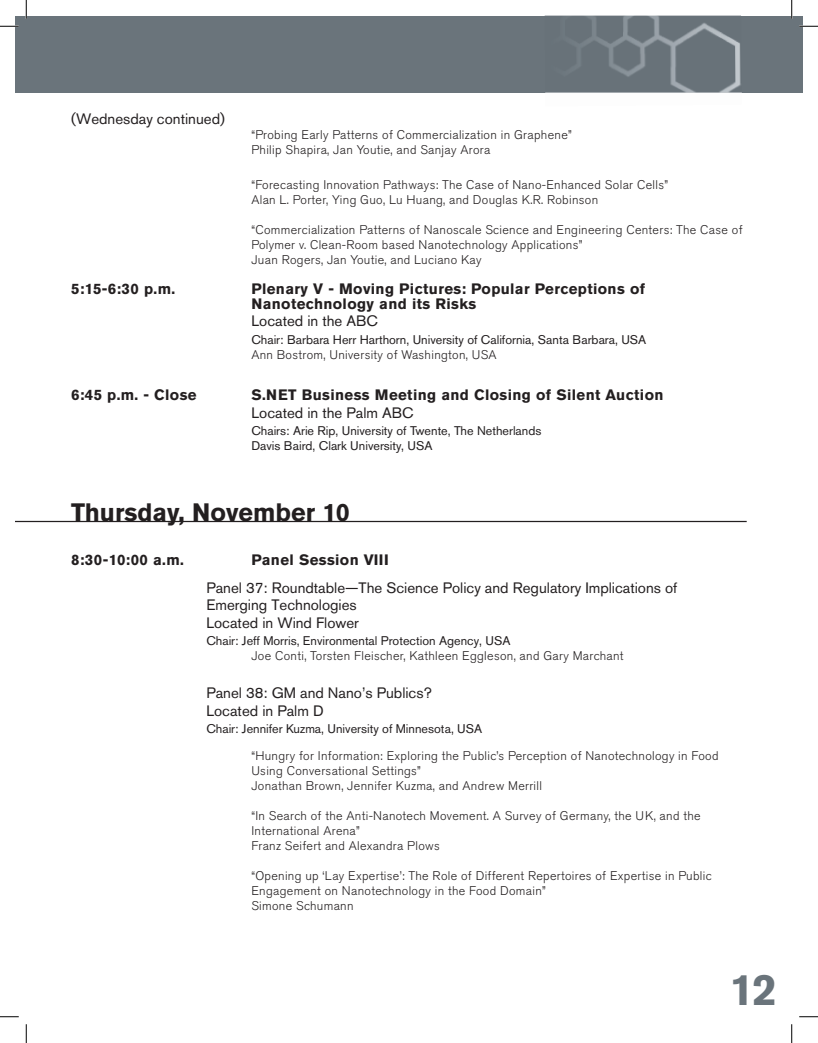
<style>
.page{position:relative;width:818px;height:1043px;background:#fff}
.page>*{position:absolute;margin:0;border:0;box-sizing:border-box;transform-origin:0 0}
.t1{font:700 43.75px "Akzidenz Grotesk Pro";color:#6a747b}
.t2{font:700 25px "Akzidenz Grotesk Pro";color:#231f20}
.t3{font:15px/17.5px "Akzidenz Grotesk Pro";color:#231f20}
.t4{font:700 15px/15px "Akzidenz Grotesk Pro";letter-spacing:.025em;color:#231f20}
.t5{font:300 12.5px/15px "Akzidenz Grotesk Pro";letter-spacing:.025em;color:#231f20}
.t6{font:12.5px/15px "Akzidenz Grotesk Pro";color:#231f20}
</style>
<div class="page">
<div style="left:16px;top:16px;width:786px;height:76px;background:#6a747b"></div>
<hr style="left:15px;top:521px;width:731px;height:1px;background:#231f20">
<img style="left:544px;top:15px;width:197px;height:78px">
<img style="left:544px;top:16px;width:197px;height:76px">
<svg style="left:0;top:25px;width:19px;height:2px"></svg>
<svg style="left:799px;top:25px;width:19px;height:2px"></svg>
<svg style="left:0;top:1016px;width:19px;height:1px"></svg>
<svg style="left:799px;top:1016px;width:19px;height:1px"></svg>
<svg style="left:25px;top:0;width:2px;height:19px"></svg>
<svg style="left:25px;top:1024px;width:2px;height:18px"></svg>
<svg style="left:791px;top:0;width:1px;height:19px"></svg>
<svg style="left:791px;top:1024px;width:1px;height:18px"></svg>
<p class="t3" style="left:71px;top:110px;width:155px">(Wednesday continued)</p>
<p class="t5" style="left:251px;top:127px;width:322px">“Probing Early Patterns of Commercialization in Graphene”<br>Philip Shapira, Jan Youtie, and Sanjay Arora</p>
<p class="t5" style="left:251px;top:177px;width:418px">“Forecasting Innovation Pathways: The Case of Nano-Enhanced Solar Cells”<br>Alan L. Porter, Ying Guo, Lu Huang, and Douglas K.R. Robinson</p>
<p class="t5" style="left:251px;top:222px;width:492px">“Commercialization Patterns of Nanoscale Science and Engineering Centers: The Case of<br>Polymer v. Clean-Room based Nanotechnology Applications”<br>Juan Rogers, Jan Youtie, and Luciano Kay</p>
<p class="t4" style="left:71px;top:281px;width:105px">5:15-6:30 p.m.</p>
<p class="t4" style="left:251px;top:281px;width:395px">Plenary V - Moving Pictures: Popular Perceptions of<br>Nanotechnology and its Risks</p>
<p class="t3" style="left:251px;top:312px;width:128px">Located in the ABC</p>
<p class="t6" style="left:251px;top:332px;width:396px">Chair: Barbara Herr Harthorn, University of California, Santa Barbara, USA</p>
<p class="t5" style="left:251px;top:347px;width:247px">Ann Bostrom, University of Washington, USA</p>
<p class="t4" style="left:71px;top:387px;width:127px">6:45 p.m. - Close</p>
<p class="t4" style="left:251px;top:387px;width:413px">S.NET Business Meeting and Closing of Silent Auction</p>
<p class="t3" style="left:251px;top:403px;width:164px">Located in the Palm ABC</p>
<p class="t6" style="left:251px;top:423px;width:291px">Chairs: Arie Rip, University of Twente, The Netherlands<br>Davis Baird, Clark University, USA</p>
<h2 class="t2" style="left:71px;top:496px;width:280px">Thursday, November 10</h2>
<p class="t4" style="left:71px;top:551px;width:114px">8:30-10:00 a.m.</p>
<p class="t4" style="left:251px;top:551px;width:139px">Panel Session VIII</p>
<p class="t3" style="left:206px;top:578px;width:472px">Panel 37: Roundtable—The Science Policy and Regulatory Implications of<br>Emerging Technologies<br>Located in Wind Flower</p>
<p class="t6" style="left:206px;top:633px;width:306px">Chair: Jeff Morris, Environmental Protection Agency, USA</p>
<p class="t5" style="left:251px;top:648px;width:374px">Joe Conti, Torsten Fleischer, Kathleen Eggleson, and Gary Marchant</p>
<p class="t3" style="left:206px;top:684px;width:227px">Panel 38: GM and Nano’s Publics?<br>Located in Palm D</p>
<p class="t6" style="left:206px;top:721px;width:277px">Chair: Jennifer Kuzma, University of Minnesota, USA</p>
<p class="t5" style="left:251px;top:747px;width:468px">“Hungry for Information: Exploring the Public’s Perception of Nanotechnology in Food<br>Using Conversational Settings”<br>Jonathan Brown, Jennifer Kuzma, and Andrew Merrill</p>
<p class="t5" style="left:251px;top:807px;width:451px">“In Search of the Anti-Nanotech Movement. A Survey of Germany, the UK, and the<br>International Arena”<br>Franz Seifert and Alexandra Plows</p>
<p class="t5" style="left:251px;top:867px;width:462px">“Opening up ‘Lay Expertise’: The Role of Different Repertoires of Expertise in Public<br>Engagement on Nanotechnology in the Food Domain”<br>Simone Schumann</p>
<h1 class="t1" style="left:729px;top:960px;width:49px">12</h1>
</div>
